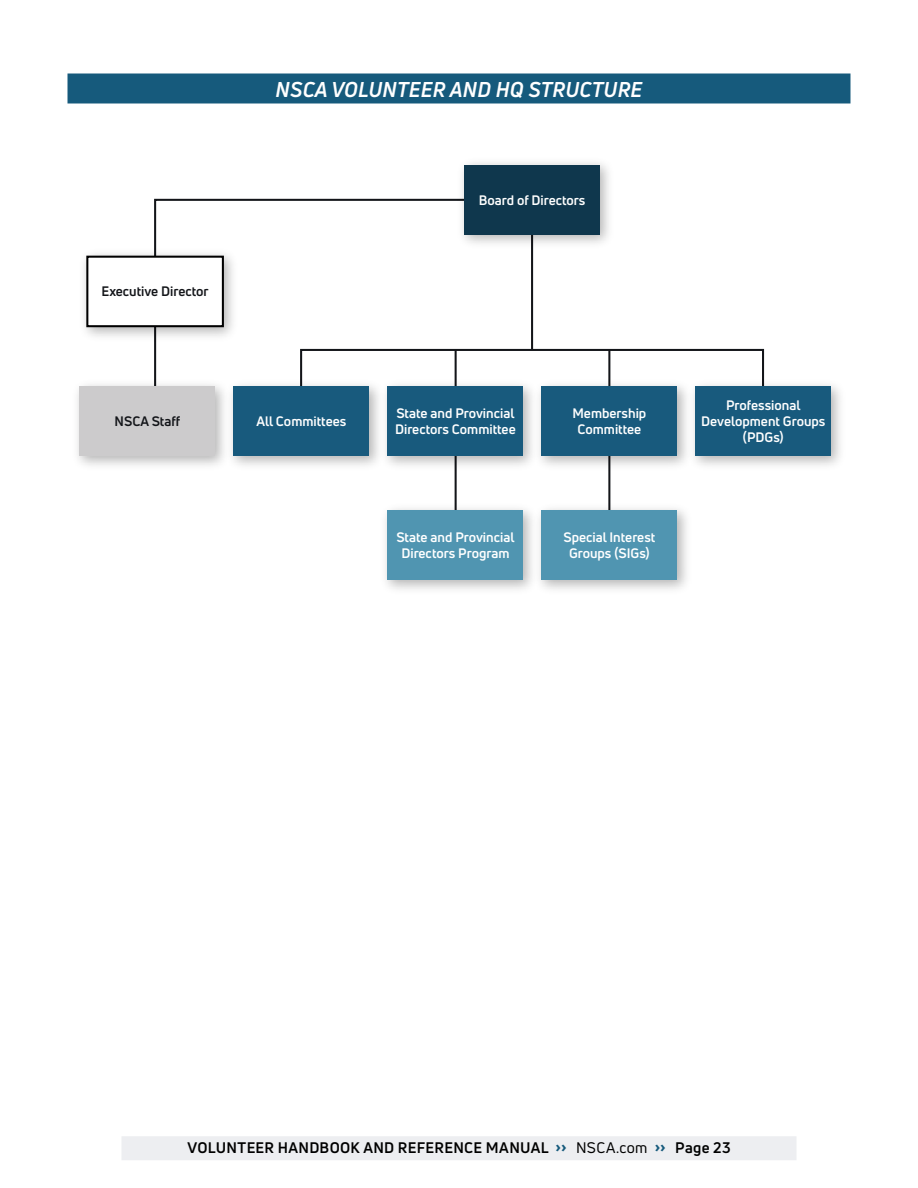
<style>
.page{position:relative;width:918px;height:1188px;background:#fff}
.page>*{position:absolute;margin:0;border:0;box-sizing:border-box;transform-origin:0 0}
.t1{font:italic 700 21px "Uni Neue";letter-spacing:.01em;color:#fff}
.t2{font:700 15px "Uni Neue";letter-spacing:.015em;color:#000}
.t3{font:700 13.5px/16.2px "Uni Neue";color:#fff;text-align:center}
.t4{font:700 13.5px "Uni Neue";color:#131519}
.s1{font-family:"Gotham";color:#165a7c}
.s2{font-weight:400}
</style>
<div class="page">
<div style="left:122px;top:1136px;width:674px;height:24px;background:#edeef1"></div>
<div style="left:68px;top:74px;width:782px;height:30px;background:#165a7c"></div>
<div style="left:300px;top:349px;width:464px;height:51px;border:2px solid #131519"></div>
<svg style="left:154px;top:198px;width:380px;height:176px"></svg>
<hr style="left:455px;top:349px;width:2px;height:174px;background:#131519">
<hr style="left:608px;top:349px;width:2px;height:174px;background:#131519">
<hr style="left:531px;top:200px;width:2px;height:150px;background:#131519">
<img style="left:452px;top:162px;width:157px;height:92px">
<div style="left:464px;top:165px;width:136px;height:70px;background:#0f374d"></div>
<img style="left:235px;top:374px;width:140px;height:92px">
<div style="left:234px;top:387px;width:135px;height:69px;background:#185a7d"></div>
<img style="left:84px;top:244px;width:159px;height:103px">
<div style="left:87px;top:257px;width:136px;height:69px;background:#fff"></div>
<div style="left:86px;top:256px;width:138px;height:71px;border:2px solid #000"></div>
<img style="left:696px;top:374px;width:145px;height:92px">
<div style="left:696px;top:387px;width:135px;height:69px;background:#185a7d"></div>
<img style="left:543px;top:374px;width:153px;height:101px">
<div style="left:542px;top:387px;width:135px;height:69px;background:#185a7d"></div>
<img style="left:543px;top:498px;width:144px;height:92px">
<div style="left:542px;top:511px;width:135px;height:69px;background:#5095b1"></div>
<img style="left:385px;top:498px;width:158px;height:92px">
<div style="left:388px;top:511px;width:135px;height:69px;background:#5095b1"></div>
<img style="left:77px;top:374px;width:158px;height:92px">
<div style="left:80px;top:387px;width:135px;height:69px;background:#cccbcc"></div>
<img style="left:375px;top:374px;width:168px;height:101px">
<div style="left:388px;top:387px;width:135px;height:69px;background:#185a7d"></div>
<h1 class="t1" style="left:276px;top:76px;width:368px">NSCA VOLUNTEER AND HQ STRUCTURE</h1>
<p class="t4" style="left:101px;top:283px;width:109px">Executive Director</p>
<p class="t3" style="left:479px;top:192px;width:108px">Board of Directors</p>
<p class="t4" style="left:115px;top:413px;width:67px">NSCA Staff</p>
<p class="t3" style="left:395px;top:405px;width:122px;text-align:left">State and Provincial<br>Directors Committee</p>
<p class="t3" style="left:257px;top:413px;width:91px">All Committees</p>
<p class="t3" style="left:396px;top:529px;width:120px">State and Provincial<br>Directors Program</p>
<p class="t3" style="left:572px;top:405px;width:75px">Membership<br>Committee</p>
<p class="t3" style="left:563px;top:529px;width:93px">Special Interest<br>Groups (SIGs)</p>
<p class="t3" style="left:701px;top:397px;width:126px">Professional<br>Development Groups (PDGs)</p>
<p class="t2" style="left:187px;top:1139px;width:545px">VOLUNTEER HANDBOOK AND REFERENCE MANUAL <span class="s1">››</span> <span class="s2">NSCA.com</span> <span class="s1">››</span> Page 23</p>
</div>
